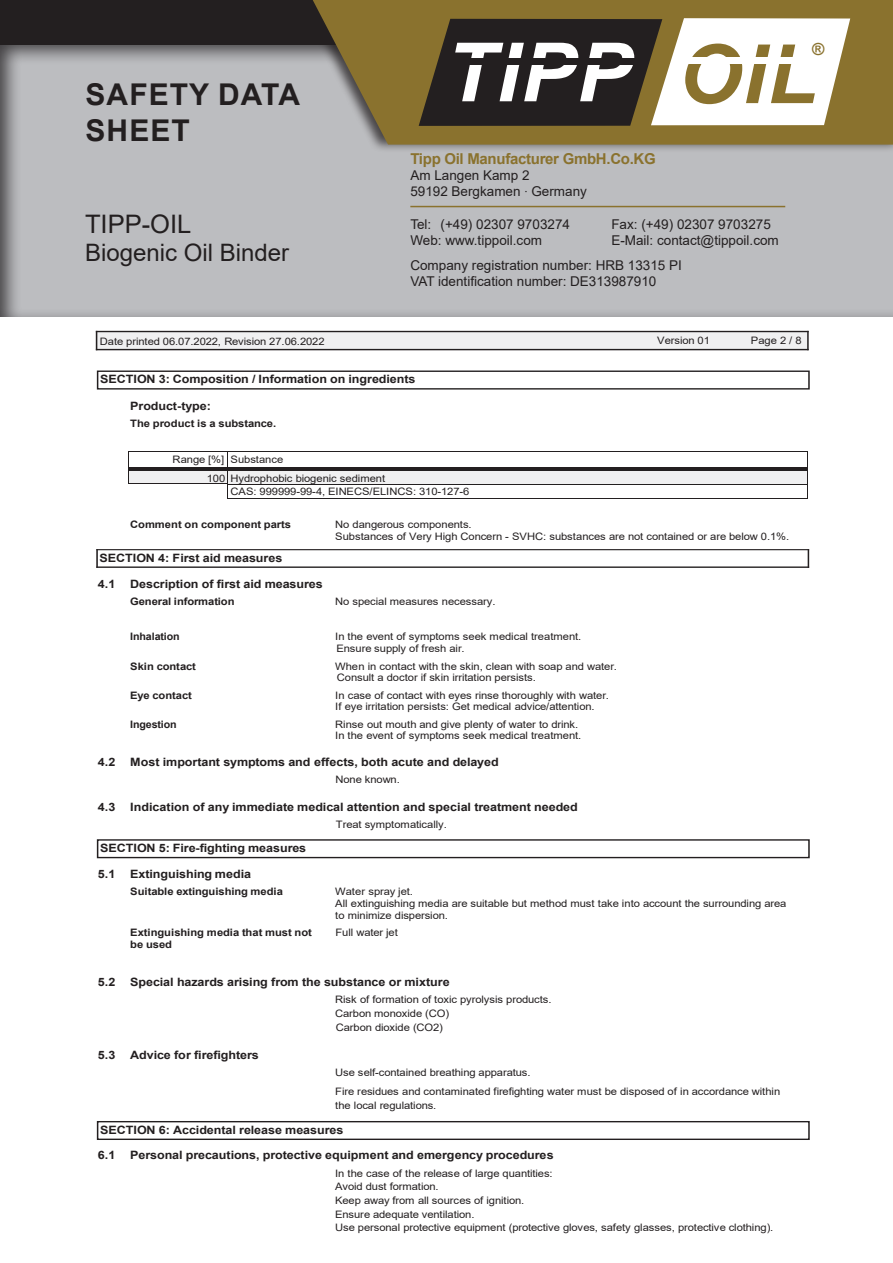
<style>
.page{position:relative;width:893px;height:1263px;background:#fff}
.page>*{position:absolute;margin:0;border:0;box-sizing:border-box;transform-origin:0 0}
.t1{font:italic 700 81.75px "Arial";letter-spacing:.015em;color:#fff}
.t2{font:700 30px/36px "Arial";letter-spacing:.035em;color:#231f20}
.t3{font:25.5px "Arial";color:#231f20}
.t4{font:24px "Arial";color:#231f20}
.t5{font:700 16.65px "Arial";color:#8a722e}
.t6{font:700 15px "Arial";letter-spacing:-.02em;color:#8a722e}
.t7{font:13.5px/16.2px "Arial";color:#231f20}
.t8{font:700 12.75px "Arial";letter-spacing:-.015em;color:#231f20;scale:1.09 1}
.t9{font:700 11.55px "Arial";color:#231f20;scale:1.09 1}
.t10{font:10.2px/11.9px "Arial";letter-spacing:-.005em;color:#231f20;scale:1.09 1}
.t11{font:700 10.2px/12.1px "Arial";letter-spacing:-.005em;color:#231f20;scale:1.09 1}
.t12{font:700 10.2px "Arial";letter-spacing:-.005em;color:#231f20;scale:1.04 1}
.s1{color:#8a722e}
.s2{font-family:"Helvetica Neue LT Std";font-weight:100;font-stretch:condensed}
</style>
<div class="page">
<div style="left:0;top:43px;width:893px;height:276px;background:#231f20;opacity:.75"></div>
<div style="left:0;top:0;width:893px;height:45px;background:#231f20"></div>
<div style="left:292px;top:0;width:601px;height:153px;background:#231f20;opacity:.75"></div>
<svg style="left:308px;top:0;width:585px;height:145px;background:#8b7840"></svg>
<svg style="left:419px;top:18px;width:431px;height:108px"></svg>
<div style="left:445px;top:43px;width:184px;height:76px;background:#231f20"></div>
<div style="left:469px;top:58px;width:170px;height:6px;background:#231f20"></div>
<div style="left:685px;top:58px;width:109px;height:6px;background:#fff"></div>
<hr style="left:410px;top:206px;width:375px;height:1px;background:#8a722e">
<div style="left:97px;top:332px;width:710px;height:17px;background:#f0f0f1"></div>
<hr style="left:96px;top:331px;width:713px;height:1px;background:#231f20">
<svg style="left:807px;top:331px;width:2px;height:18px"></svg>
<hr style="left:96px;top:349px;width:713px;height:1px;background:#231f20">
<svg style="left:96px;top:332px;width:1px;height:17px"></svg>
<hr style="left:129px;top:452px;width:99px;height:1px;background:#231f20">
<hr style="left:228px;top:452px;width:580px;height:1px;background:#231f20">
<div style="left:129px;top:471px;width:99px;height:13px;background:#f0f0f1"></div>
<div style="left:228px;top:471px;width:580px;height:13px;background:#f0f0f1"></div>
<hr style="left:129px;top:468px;width:99px;height:3px;background:#231f20">
<hr style="left:232px;top:468px;width:576px;height:3px;background:#231f20">
<hr style="left:129px;top:484px;width:99px;height:1px;background:#231f20">
<hr style="left:228px;top:484px;width:580px;height:1px;background:#231f20">
<svg style="left:228px;top:452px;width:4px;height:19px"></svg>
<hr style="left:228px;top:498px;width:580px;height:1px;background:#231f20">
<div style="left:97px;top:370px;width:713px;height:20px;border:1px solid #231f20"></div>
<hr style="left:96px;top:549px;width:713px;height:1px;background:#231f20">
<svg style="left:808px;top:550px;width:1px;height:16px"></svg>
<hr style="left:96px;top:566px;width:713px;height:2px;background:#231f20">
<svg style="left:96px;top:549px;width:1px;height:19px"></svg>
<img style="left:97px;top:550px;width:711px;height:17px">
<div style="left:97px;top:839px;width:713px;height:19px;border:1px solid #231f20"></div>
<div style="left:97px;top:1121px;width:713px;height:19px;border:1px solid #231f20"></div>
<h2 class="t2" style="left:86px;top:77px;width:216px">SAFETY DATA<br>SHEET</h2>
<h3 class="t3" style="left:85px;top:206px;width:108px">TIPP-OIL</h3>
<h3 class="t4" style="left:85px;top:236px;width:206px">Biogenic Oil Binder</h3>
<p class="t8" style="left:101px;top:238px;width:276px">Safety Data Sheet 1907/2006/EC - REACH (GB)</p>
<h1 class="t1" style="left:445px;top:18px;width:373px">TIPP <span class="s1">OIL</span></h1>
<h3 class="t5" style="left:812px;top:38px;width:14px">®</h3>
<h3 class="t6" style="left:410px;top:148px;width:247px">Tipp Oil Manufacturer GmbH.Co.KG</h3>
<h3 class="t7" style="left:410px;top:167px;width:178px">Am Langen Kamp 2<br>59192 Bergkamen <span class="s2">·</span> Germany</h3>
<h3 class="t7" style="left:410px;top:216px;width:161px">Tel: (+49) 02307 9703274</h3>
<h3 class="t7" style="left:611px;top:216px;width:161px">Fax: (+49) 02307 9703275</h3>
<h3 class="t7" style="left:410px;top:232px;width:133px">Web: www.tippoil.com</h3>
<h3 class="t7" style="left:410px;top:228px;width:370px;line-height:25.2px;text-indent:201px">E-Mail: contact@tippoil.com<br>Company registration number: HRB 13315 PI</h3>
<h3 class="t7" style="left:410px;top:273px;width:248px">VAT identification number: DE313987910</h3>
<p class="t10" style="left:100px;top:335px;width:208px">Date printed 06.07.2022, Revision 27.06.2022</p>
<p class="t10" style="left:657px;top:334px;width:50px">Version 01</p>
<p class="t10" style="left:751px;top:334px;width:48px">Page 2 / 8</p>
<p class="t9" style="left:100px;top:371px;width:291px">SECTION 3: Composition / Information on ingredients</p>
<p class="t9" style="left:130px;top:397px;width:76px">Product-type:</p>
<p class="t11" style="left:130px;top:417px;width:136px">The product is a substance.</p>
<p class="t10" style="left:207px;top:449px;width:165px;line-height:19.2px;text-indent:-34px">Range [%] Substance<br>100 Hydrophobic biogenic sediment</p>
<p class="t10" style="left:231px;top:485px;width:221px">CAS: 999999-99-4, EINECS/ELINCS: 310-127-6</p>
<p class="t11" style="left:130px;top:519px;width:149px">Comment on component parts</p>
<p class="t10" style="left:335px;top:519px;width:418px">No dangerous components.<br>Substances of Very High Concern - SVHC: substances are not contained or are below 0.1%.</p>
<p class="t9" style="left:100px;top:549px;width:169px">SECTION 4: First aid measures</p>
<p class="t9" style="left:98px;top:575px;width:18px">4.1</p>
<p class="t9" style="left:130px;top:575px;width:178px">Description of first aid measures</p>
<p class="t11" style="left:130px;top:595px;width:97px">General information</p>
<p class="t10" style="left:335px;top:595px;width:149px">No special measures necessary.</p>
<p class="t12" style="left:130px;top:629px;width:49px">Inhalation</p>
<p class="t10" style="left:335px;top:631px;width:227px">In the event of symptoms seek medical treatment.<br>Ensure supply of fresh air.</p>
<p class="t11" style="left:130px;top:660px;width:62px">Skin contact</p>
<p class="t10" style="left:335px;top:660px;width:260px">When in contact with the skin, clean with soap and water.<br>Consult a doctor if skin irritation persists.</p>
<p class="t11" style="left:130px;top:689px;width:58px">Eye contact</p>
<p class="t10" style="left:335px;top:689px;width:253px">In case of contact with eyes rinse thoroughly with water.<br>If eye irritation persists: Get medical advice/attention.</p>
<p class="t12" style="left:130px;top:717px;width:46px">Ingestion</p>
<p class="t10" style="left:335px;top:718px;width:227px">Rinse out mouth and give plenty of water to drink.<br>In the event of symptoms seek medical treatment.</p>
<p class="t9" style="left:98px;top:753px;width:18px">4.2</p>
<p class="t9" style="left:130px;top:753px;width:340px">Most important symptoms and effects, both acute and delayed</p>
<p class="t10" style="left:335px;top:773px;width:61px">None known.</p>
<p class="t9" style="left:98px;top:798px;width:18px">4.3</p>
<p class="t9" style="left:130px;top:798px;width:412px">Indication of any immediate medical attention and special treatment needed</p>
<p class="t10" style="left:336px;top:818px;width:103px">Treat symptomatically.</p>
<p class="t9" style="left:98px;top:865px;width:18px">5.1</p>
<p class="t9" style="left:130px;top:865px;width:113px">Extinguishing media</p>
<p class="t11" style="left:130px;top:885px;width:142px">Suitable extinguishing media</p>
<p class="t10" style="left:335px;top:885px;width:415px">Water spray jet.<br>All extinguishing media are suitable but method must take into account the surrounding area to minimize dispersion.</p>
<p class="t11" style="left:130px;top:926px;width:168px">Extinguishing media that must not be used</p>
<p class="t10" style="left:335px;top:926px;width:59px">Full water jet</p>
<p class="t9" style="left:98px;top:974px;width:18px">5.2</p>
<p class="t9" style="left:130px;top:974px;width:295px">Special hazards arising from the substance or mixture</p>
<p class="t10" style="left:335px;top:993px;width:200px;line-height:13.6px">Risk of formation of toxic pyrolysis products.<br>Carbon monoxide (CO)<br>Carbon dioxide (CO2)</p>
<p class="t9" style="left:98px;top:1046px;width:18px">5.3</p>
<p class="t9" style="left:130px;top:1046px;width:120px">Advice for firefighters</p>
<p class="t10" style="left:335px;top:1063px;width:410px;line-height:19.2px">Use self-contained breathing apparatus.<br>Fire residues and contaminated firefighting water must be disposed of in accordance within</p>
<p class="t10" style="left:335px;top:1099px;width:94px">the local regulations.</p>
<p class="t9" style="left:100px;top:840px;width:191px">SECTION 5: Fire-fighting measures</p>
<p class="t9" style="left:100px;top:1121px;width:225px">SECTION 6: Accidental release measures</p>
<p class="t9" style="left:98px;top:1147px;width:18px">6.1</p>
<p class="t9" style="left:130px;top:1147px;width:390px">Personal precautions, protective equipment and emergency procedures</p>
<p class="t10" style="left:335px;top:1166px;width:404px;line-height:13.6px">In the case of the release of large quantities:<br>Avoid dust formation.<br>Keep away from all sources of ignition.<br>Ensure adequate ventilation.<br>Use personal protective equipment (protective gloves, safety glasses, protective clothing).</p>
</div>
